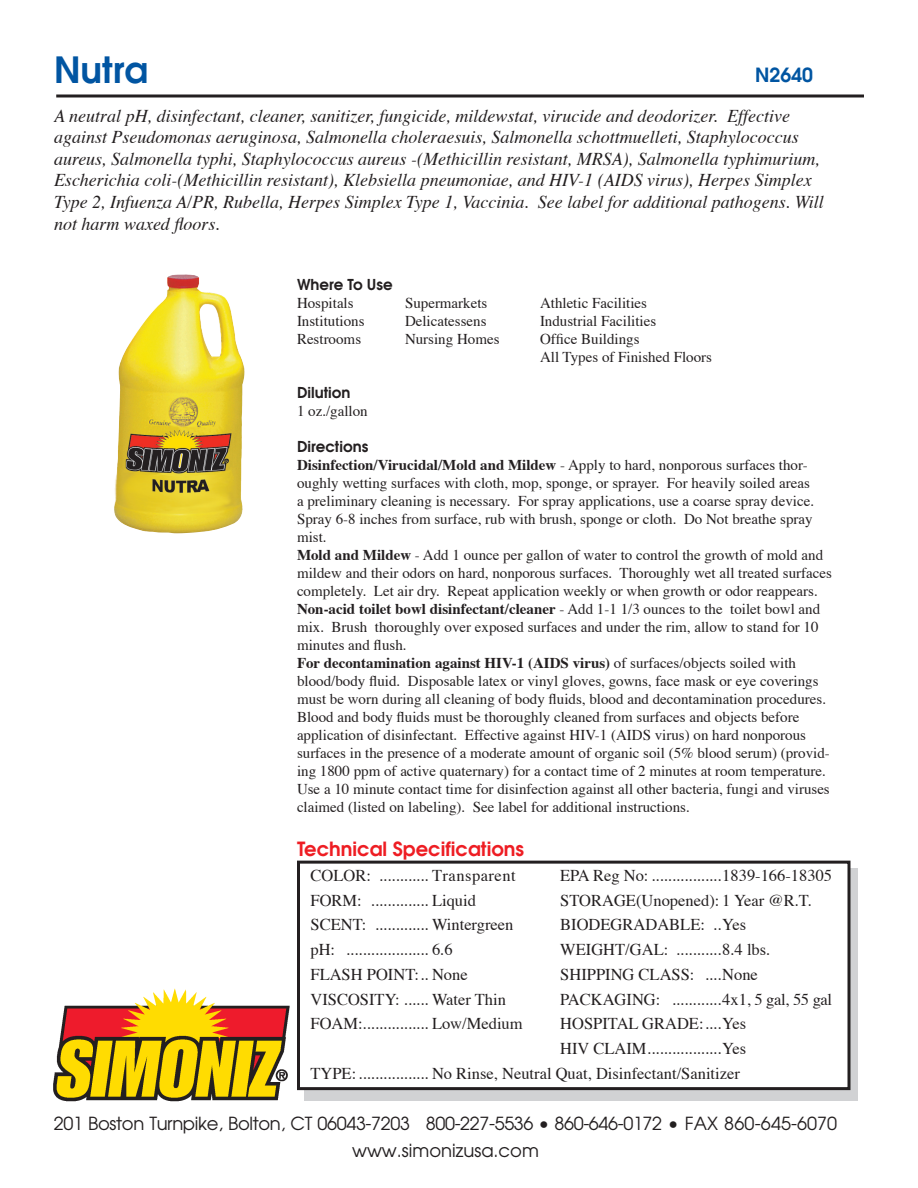
<style>
.page{position:relative;width:918px;height:1188px;background:#fff}
.page>*{position:absolute;margin:0;border:0;box-sizing:border-box;transform-origin:0 0}
.t1{font:600 36px "Avant Garde";color:#0155a2}
.t2{font:600 19.5px "Avant Garde";color:#ee1d23}
.t3{font:600 19.5px "Avant Garde";color:#0155a2}
.t4{font:italic 18px/21.6px "Times";color:#231f20}
.t5{font:18px "Avant Garde";letter-spacing:-.02em;color:#231f20}
.t6{font:18px "Avant Garde";color:#231f20}
.t7{font:16.5px "Times";color:#231f20}
.t8{font:16.5px "Times";letter-spacing:.03em;color:#231f20}
.t9{font:15px/18px "Times";color:#231f20}
.t10{font:600 15px "Avant Garde";color:#231f20}
.s1{font-weight:700}
</style>
<div class="page">
<img style="left:53px;top:988px;width:251px;height:114px">
<hr style="left:56px;top:94px;width:808px;height:3px;background:#231f20">
<div style="left:304px;top:868px;width:554px;height:232px;background:#d1d2d4"></div>
<div style="left:298px;top:862px;width:551px;height:227px;background:#fff"></div>
<div style="left:297px;top:861px;width:553px;height:229px;border:3px solid #231f20"></div>
<img style="left:114px;top:274px;width:131px;height:259px">
<p class="t1" style="left:54px;top:46px;width:96px">Nutra</p>
<p class="t4" style="left:54px;top:103px;width:771px">A neutral pH, disinfectant, cleaner, sanitizer, fungicide, mildewstat, virucide and deodorizer. Effective against Pseudomonas aeruginosa, Salmonella choleraesuis, Salmonella schottmuelleti, Staphylococcus aureus, Salmonella typhi, Staphylococcus aureus -(Methicillin resistant, MRSA), Salmonella typhimurium, Escherichia coli-(Methicillin resistant), Klebsiella pneumoniae, and HIV-1 (AIDS virus), Herpes Simplex Type 2, Infuenza A/PR, Rubella, Herpes Simplex Type 1, Vaccinia. See label for additional pathogens. Will not harm waxed floors.</p>
<p class="t3" style="left:755px;top:62px;width:60px">N2640</p>
<p class="t10" style="left:297px;top:274px;width:97px">Where To Use</p>
<p class="t9" style="left:297px;top:292px;width:58px">Hospitals</p>
<p class="t9" style="left:405px;top:292px;width:84px">Supermarkets</p>
<p class="t9" style="left:540px;top:292px;width:109px">Athletic Facilities</p>
<p class="t9" style="left:297px;top:310px;width:69px">Institutions</p>
<p class="t9" style="left:405px;top:310px;width:83px">Delicatessens</p>
<p class="t9" style="left:540px;top:310px;width:118px">Industrial Facilities</p>
<p class="t9" style="left:297px;top:328px;width:66px">Restrooms</p>
<p class="t9" style="left:405px;top:328px;width:96px">Nursing Homes</p>
<p class="t9" style="left:540px;top:328px;width:101px">Office Buildings</p>
<p class="t9" style="left:540px;top:346px;width:174px">All Types of Finished Floors</p>
<p class="t10" style="left:297px;top:382px;width:55px">Dilution</p>
<p class="t9" style="left:297px;top:400px;width:72px">1 oz./gallon</p>
<p class="t10" style="left:297px;top:436px;width:73px">Directions</p>
<p class="t9" style="left:297px;top:454px;width:519px"><span class="s1">Disinfection/Virucidal/Mold and Mildew</span> - Apply to hard, nonporous surfaces thor&shy;oughly wetting surfaces with cloth, mop, sponge, or sprayer. For heavily soiled areas a preliminary cleaning is necessary. For spray applications, use a coarse spray device.<br>Spray 6-8 inches from surface, rub with brush, sponge or cloth. Do Not breathe spray mist.</p>
<p class="t9" style="left:297px;top:544px;width:537px"><span class="s1">Mold and Mildew</span> - Add 1 ounce per gallon of water to control the growth of mold and mildew and their odors on hard, nonporous surfaces. Thoroughly wet all treated surfaces completely. Let air dry. Repeat application weekly or when growth or odor reappears.</p>
<p class="t9" style="left:297px;top:598px;width:525px;text-align:justify"><span class="s1">Non-acid toilet bowl disinfectant/cleaner</span> - Add 1-1 1/3 ounces to the toilet bowl and mix. Brush thoroughly over exposed surfaces and under the rim, allow to stand for 10 minutes and flush.</p>
<p class="t9" style="left:297px;top:652px;width:534px"><span class="s1">For decontamination against HIV-1 (AIDS virus)</span> of surfaces/objects soiled with blood/body fluid. Disposable latex or vinyl gloves, gowns, face mask or eye coverings must be worn during all cleaning of body fluids, blood and decontamination procedures.<br>Blood and body fluids must be thoroughly cleaned from surfaces and objects before application of disinfectant. Effective against HIV-1 (AIDS virus) on hard nonporous surfaces in the presence of a moderate amount of organic soil (5% blood serum) (provid&shy;ing 1800 ppm of active quaternary) for a contact time of 2 minutes at room temperature.<br>Use a 10 minute contact time for disinfection against all other bacteria, fungi and viruses claimed (listed on labeling). See label for additional instructions.</p>
<p class="t2" style="left:297px;top:836px;width:229px">Technical Specifications</p>
<p class="t8" style="left:310px;top:860px;width:207px">COLOR: ............ Transparent</p>
<p class="t7" style="left:560px;top:860px;width:274px">EPA Reg No: .................1839-166-18305</p>
<p class="t7" style="left:310px;top:885px;width:167px">FORM: .............. Liquid</p>
<p class="t7" style="left:560px;top:885px;width:253px">STORAGE(Unopened): 1 Year @R.T.</p>
<p class="t7" style="left:310px;top:909px;width:205px">SCENT: ............. Wintergreen</p>
<p class="t7" style="left:560px;top:909px;width:188px">BIODEGRADABLE: ..Yes</p>
<p class="t7" style="left:310px;top:934px;width:144px">pH: .................... 6.6</p>
<p class="t7" style="left:560px;top:934px;width:212px">WEIGHT/GAL: ...........8.4 lbs.</p>
<p class="t7" style="left:310px;top:959px;width:159px">FLASH POINT:.. None</p>
<p class="t7" style="left:560px;top:959px;width:199px">SHIPPING CLASS: ....None</p>
<p class="t7" style="left:310px;top:984px;width:197px">VISCOSITY: ...... Water Thin</p>
<p class="t7" style="left:560px;top:984px;width:273px">PACKAGING: ............4x1, 5 gal, 55 gal</p>
<p class="t7" style="left:310px;top:1008px;width:214px">FOAM:................ Low/Medium</p>
<p class="t7" style="left:560px;top:1008px;width:188px">HOSPITAL GRADE:....Yes</p>
<p class="t7" style="left:560px;top:1033px;width:188px">HIV CLAIM..................Yes</p>
<p class="t7" style="left:310px;top:1058px;width:431px">TYPE: ................. No Rinse, Neutral Quat, Disinfectant/Sanitizer</p>
<p class="t5" style="left:54px;top:1112px;width:785px">201 Boston Turnpike, Bolton, CT 06043-7203 800-227-5536 • 860-646-0172 • FAX 860-645-6070</p>
<p class="t6" style="left:352px;top:1139px;width:188px">www.simonizusa.com</p>
</div>
